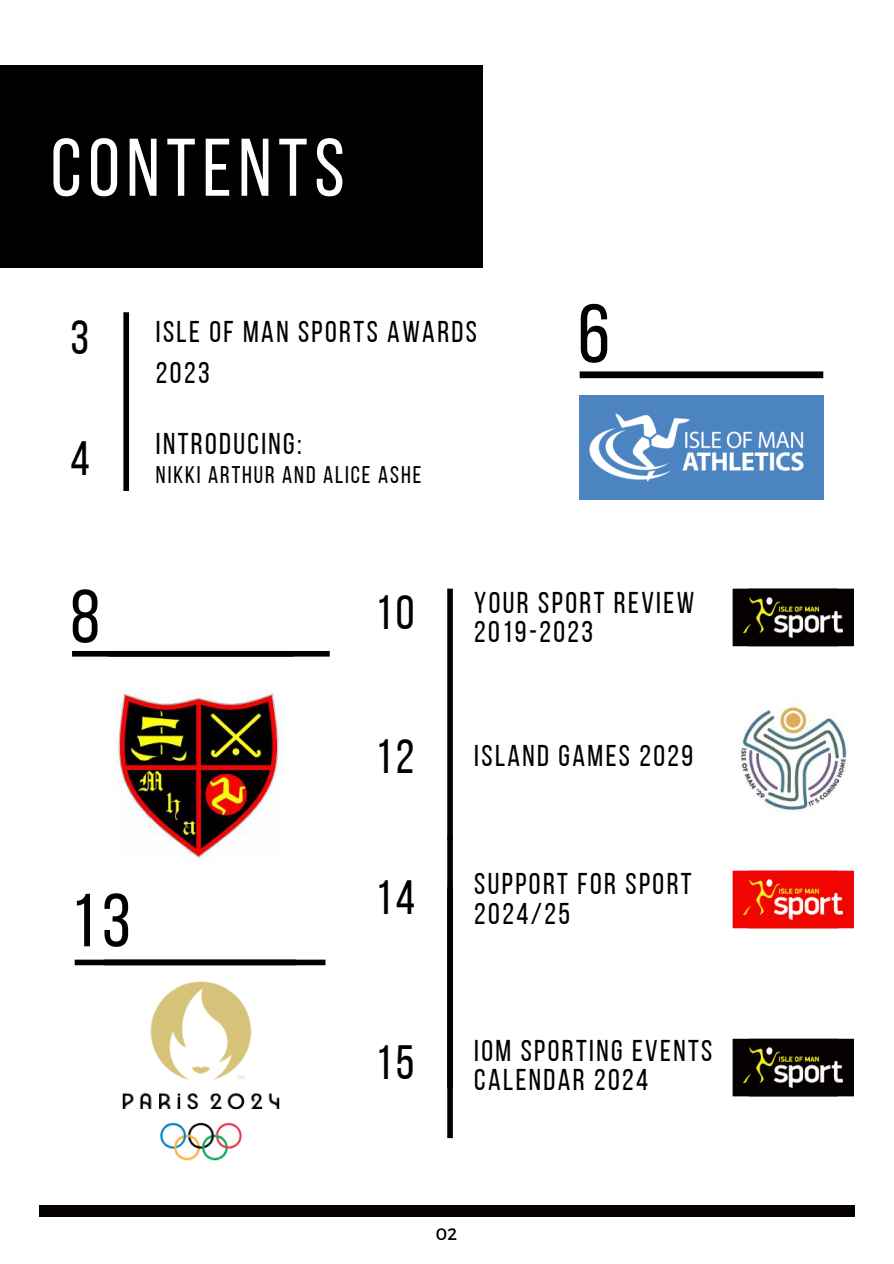
<style>
.page{position:relative;width:894px;height:1264px;background:#fff}
.page>*{position:absolute;margin:0;border:0;box-sizing:border-box;transform-origin:0 0}
.t1{font:82.5px "Bebas Neue";color:#000}
.t2{font:81.45px "Bebas Neue";letter-spacing:.08em;color:#fff}
.t3{font:75px "Bebas Neue";color:#000}
.t4{font:48px "Bebas Neue";letter-spacing:.08em;color:#000}
.t5{font:30px/29.2px "Bebas Neue";letter-spacing:.08em;color:#000}
.t6{font:24px "Bebas Neue";letter-spacing:.08em;color:#000}
.t7{font:16.5px "Montserrat";color:#000}
</style>
<div class="page">
<div style="left:0;top:66px;width:429px;height:201px;background:#000"></div>
<div style="left:53px;top:66px;width:430px;height:201px;background:#000"></div>
<div style="left:123px;top:312px;width:6px;height:251px;background:#000"></div>
<div style="left:447px;top:588px;width:5px;height:251px;background:#000"></div>
<div style="left:447px;top:837px;width:5px;height:250px;background:#000"></div>
<div style="left:579px;top:371px;width:244px;height:7px;background:#000"></div>
<div style="left:89px;top:491px;width:93px;height:92px;background:#fff;border-radius:3px"></div>
<div style="left:72px;top:651px;width:221px;height:5px;background:#000"></div>
<div style="left:108px;top:651px;width:221px;height:5px;background:#000"></div>
<img style="left:114px;top:690px;width:169px;height:171px">
<div style="left:579px;top:395px;width:244px;height:104px;background:#4c84c2"></div>
<img style="left:579px;top:413px;width:239px;height:87px">
<div style="left:75px;top:959px;width:221px;height:6px;background:#000"></div>
<div style="left:104px;top:959px;width:221px;height:6px;background:#000"></div>
<div style="left:447px;top:887px;width:5px;height:251px;background:#000"></div>
<div style="left:732px;top:588px;width:121px;height:58px;background:#060101"></div>
<img style="left:743px;top:598px;width:98px;height:39px">
<img style="left:122px;top:981px;width:158px;height:180px">
<div style="left:732px;top:870px;width:121px;height:58px;background:#f00500"></div>
<img style="left:743px;top:879px;width:98px;height:40px">
<div style="left:732px;top:1038px;width:121px;height:58px;background:#060101"></div>
<img style="left:743px;top:1047px;width:98px;height:40px">
<div style="left:39px;top:1205px;width:815px;height:11px;background:#060101"></div>
<img style="left:741px;top:700px;width:108px;height:113px">
<h2 class="t2" style="left:51px;top:135px;width:295px">CONTENTS</h2>
<h3 class="t4" style="left:70px;top:318px;width:20px">3</h3>
<h3 class="t4" style="left:70px;top:439px;width:21px">4</h3>
<p class="t5" style="left:156px;top:313px;width:322px;line-height:41.7px">ISLE OF MAN SPORTS AWARDS<br>2023</p>
<p class="t5" style="left:156px;top:432px;width:147px">INTRODUCING:</p>
<p class="t6" style="left:156px;top:465px;width:267px">NIKKI ARTHUR AND ALICE ASHE</p>
<h1 class="t1" style="left:577px;top:300px;width:34px">6</h1>
<h3 class="t3" style="left:70px;top:586px;width:31px">8</h3>
<p class="t5" style="left:474px;top:590px;width:221px">YOUR SPORT REVIEW<br>2019-2023</p>
<h3 class="t4" style="left:375px;top:593px;width:40px">10</h3>
<h3 class="t3" style="left:70px;top:890px;width:62px">13</h3>
<h3 class="t4" style="left:375px;top:737px;width:40px">12</h3>
<h3 class="t4" style="left:375px;top:877px;width:41px">14</h3>
<h3 class="t4" style="left:375px;top:1043px;width:40px">15</h3>
<p class="t5" style="left:474px;top:743px;width:220px">ISLAND GAMES 2029</p>
<p class="t5" style="left:474px;top:872px;width:219px">SUPPORT FOR SPORT<br>2024/25</p>
<p class="t5" style="left:474px;top:1038px;width:239px">IOM SPORTING EVENTS<br>CALENDAR 2024</p>
<p class="t7" style="left:435px;top:1223px;width:23px">02</p>
</div>
